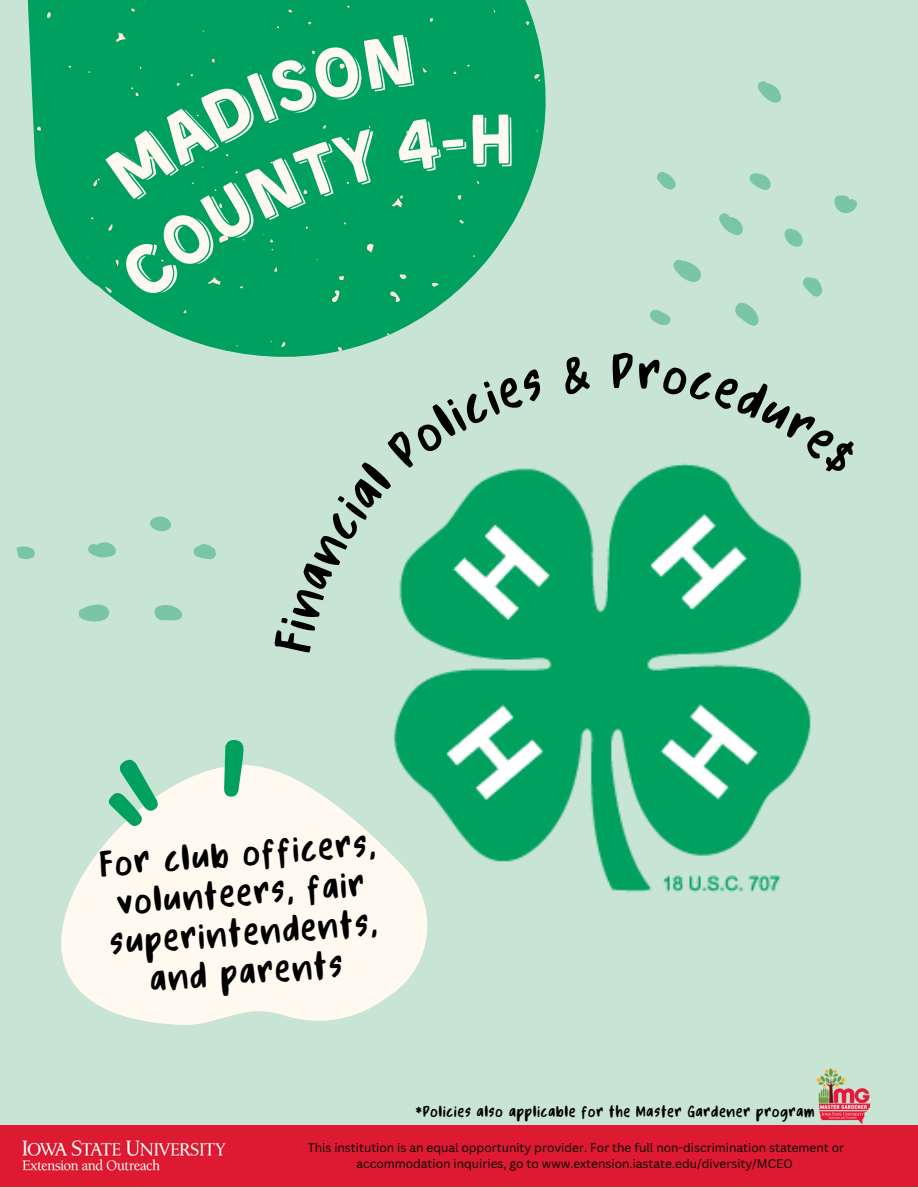
<style>
.page{position:relative;width:918px;height:1188px;background:#c7e4d5}
.page>*{position:absolute;margin:0;border:0;box-sizing:border-box;transform-origin:0 0}
.t1{font:39.15px/39.5px "Kandy Yum";color:#000;text-align:center}
.t2{font:16.8px "Kandy Yum";letter-spacing:.06em;color:#000}
.t3{font:12px/16px "Canva Sans";color:#000;text-align:center}
</style>
<div class="page">
<svg style="left:28px;top:0;width:518px;height:357px;fill:#00a05f"></svg>
<svg style="left:46px;top:12px;width:6px;height:7px"></svg>
<svg style="left:68px;top:65px;width:4px;height:3px"></svg>
<svg style="left:36px;top:125px;width:7px;height:7px"></svg>
<svg style="left:337px;top:346px;width:6px;height:6px"></svg>
<svg style="left:280px;top:342px;width:7px;height:7px"></svg>
<svg style="left:533px;top:73px;width:7px;height:8px"></svg>
<svg style="left:526px;top:21px;width:4px;height:4px"></svg>
<svg style="left:61px;top:769px;width:366px;height:256px;fill:#fff9ef"></svg>
<svg style="left:197px;top:740px;width:72px;height:63px"></svg>
<svg style="left:106px;top:759px;width:65px;height:72px"></svg>
<svg style="left:650px;top:81px;width:207px;height:245px"></svg>
<svg style="left:16px;top:516px;width:200px;height:106px"></svg>
<img style="left:368px;top:472px;width:443px;height:457px">
<div style="left:688px;top:1125px;width:230px;height:61px;background:#dd1a32"></div>
<div style="left:0;top:1125px;width:688px;height:61px;background:#dd1a32"></div>
<img style="left:816px;top:1069px;width:54px;height:55px">
<svg style="left:368px;top:468px;width:177px;height:185px"></svg>
<svg style="left:613px;top:463px;width:198px;height:15px"></svg>
<div style="left:87px;top:1px;width:425px;height:313px;background:#00a05f"></div>
<p class="t1" style="left:99px;top:846px;width:277px;rotate:-4deg">For club officers, volunteers, fair superintendents, and parents</p>
<p class="t2" style="left:416px;top:1102px;width:400px">*Policies also applicable for the Master Gardener program</p>
<p class="t3" style="left:308px;top:1139px;width:538px">This institution is an equal opportunity provider. For the full non-discrimination statement or accommodation inquiries, go to www.extension.iastate.edu/diversity/MCEO</p>
</div>
